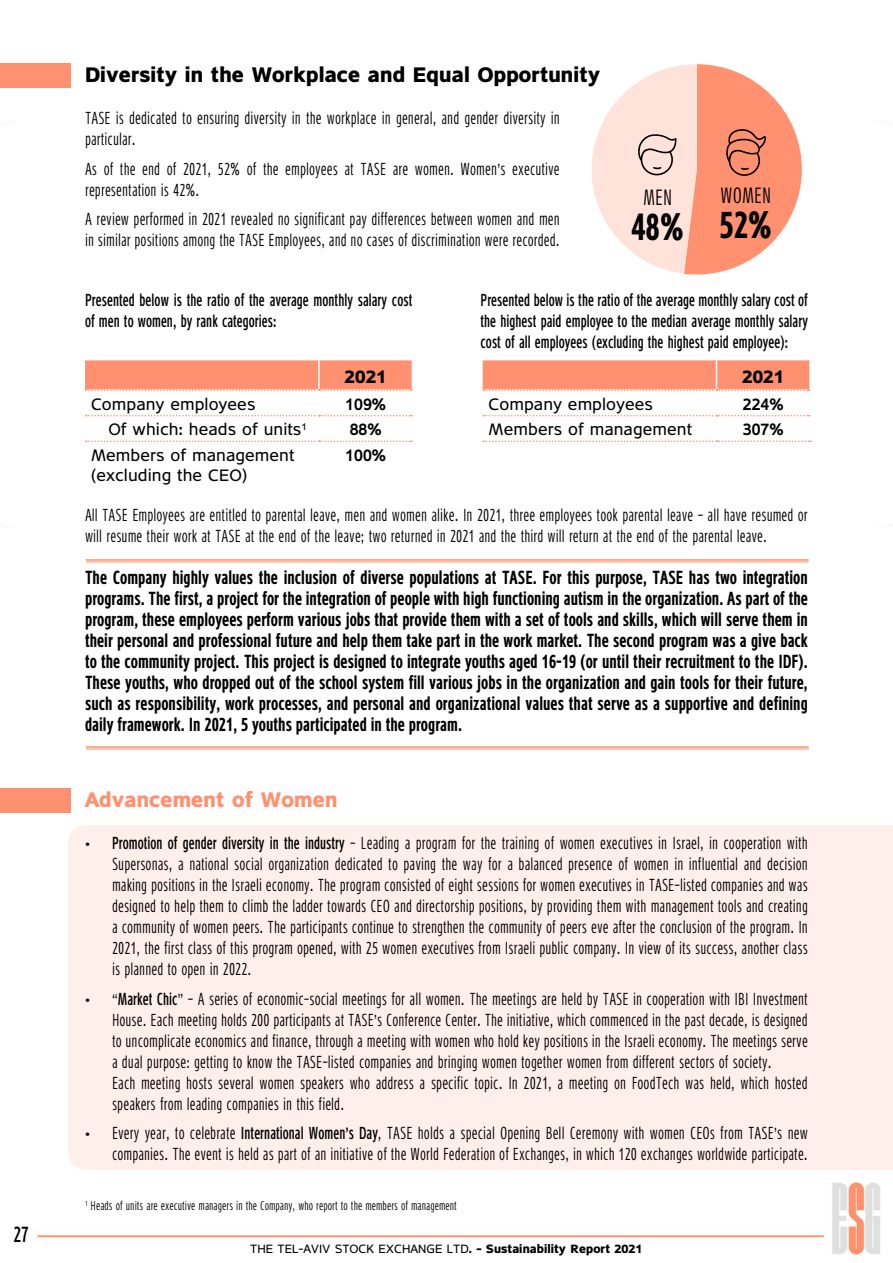
<style>
.page{position:relative;width:893px;height:1263px;background:#fff}
.page>*{position:absolute;margin:0;border:0;box-sizing:border-box;transform-origin:0 0}
.t1{font:700 36px "Fb Tamlil Condensed";color:#000}
.t2{font:700 21px "Fb Tamlil Eng";color:#000}
.t3{font:700 21px "Fb Tamlil Eng";color:#ff9170}
.t4{font:21px "Fb Tamlil Condensed Eng";color:#000}
.t5{font:500 21px "Fb Tamlil Condensed";color:#000}
.t6{font:700 18px/21px "Fb Tamlil Condensed Eng";color:#000;text-align:justify}
.t7{font:700 18px "Fb Tamlil Eng";color:#000}
.t8{font:16.5px/21px "Fb Tamlil Condensed Eng";color:#000}
.t9{font:500 16.5px/21px "Fb Tamlil Condensed Eng";color:#000}
.t10{font:16.5px/25.5px "Fb Tamlil Eng";color:#000}
.t11{font:500 16.5px "Fb Tamlil Eng";color:#000}
.t12{font:12px "Fb Tamlil Condensed Eng";color:#000}
.t13{font:12px "Fb Tamlil Eng";color:#000}
.t14{font:9.6px "Fb Tamlil Eng";color:#000}
.t15{font:7.05px "Fb Tamlil Condensed Eng";color:#000}
.s1{font-weight:500}
.s2{font-weight:700}
</style>
<div class="page">
<img style="left:0;top:63px;width:881px;height:1192px">
<div style="left:68px;top:825px;width:825px;height:345px;background:#ffefea"></div>
<div style="left:0;top:64px;width:71px;height:24px;background:#ff9170"></div>
<div style="left:0;top:789px;width:71px;height:24px;background:#ff9170"></div>
<svg style="left:591px;top:64px;width:211px;height:211px"></svg>
<hr style="left:86px;top:559px;width:723px;height:2px;background:#ff9170">
<hr style="left:86px;top:562px;width:723px;height:1px;background:#ff9170">
<hr style="left:86px;top:746px;width:723px;height:2px;background:#ff9170">
<hr style="left:86px;top:749px;width:723px;height:1px;background:#ff9170">
<hr style="left:318px;top:442px;width:2px;height:45px;background:#fff">
<hr style="left:412px;top:441px;width:1px;height:46px;background:#fff">
<svg style="left:85px;top:360px;width:328px;height:82px"></svg>
<svg style="left:483px;top:360px;width:328px;height:82px"></svg>
<p class="t5" style="left:13px;top:1225px;width:17px">27</p>
<p class="t2" style="left:85px;top:65px;width:517px">Diversity in the Workplace and Equal Opportunity</p>
<p class="t8" style="left:85px;top:110px;width:476px">TASE is dedicated to ensuring diversity in the workplace in general, and gender diversity in particular.</p>
<p class="t8" style="left:85px;top:160px;width:476px">As of the end of 2021, 52% of the employees at TASE are women. Women s’ executive representation is 42%.</p>
<p class="t8" style="left:85px;top:211px;width:476px">A review performed in 2021 revealed no significant pay differences between women and men in similar positions among the TASE Employees, and no cases of discrimination were recorded.</p>
<p class="t4" style="left:643px;top:188px;width:31px">MEN</p>
<h1 class="t1" style="left:631px;top:212px;width:54px">48%</h1>
<p class="t4" style="left:720px;top:186px;width:52px">WOMEN</p>
<h1 class="t1" style="left:719px;top:210px;width:54px">52%</h1>
<p class="t9" style="left:85px;top:292px;width:329px">Presented below is the ratio of the average monthly salary cost of men to women, by rank categories:</p>
<p class="t9" style="left:480px;top:292px;width:329px;text-align:justify">Presented below is the ratio of the average monthly salary cost of the highest paid employee to the median average monthly salary cost of all employees (excluding the highest paid employee :(</p>
<p class="t10" style="left:91px;top:393px;width:166px">Company employees</p>
<p class="t7" style="left:345px;top:368px;width:44px">2021</p>
<p class="t11" style="left:345px;top:396px;width:42px">109%</p>
<p class="t10" style="left:489px;top:393px;width:166px">Company employees</p>
<p class="t7" style="left:742px;top:368px;width:44px">2021</p>
<p class="t11" style="left:743px;top:396px;width:42px">224%</p>
<p class="t10" style="left:91px;top:419px;width:212px;text-indent:17px">Of which: heads of units<br>Members of management</p>
<p class="t10" style="left:91px;top:464px;width:158px">(excluding the CEO(</p>
<p class="t14" style="left:302px;top:422px;width:7px">1</p>
<p class="t11" style="left:350px;top:422px;width:33px">88%</p>
<p class="t11" style="left:345px;top:447px;width:42px">100%</p>
<p class="t10" style="left:489px;top:419px;width:205px">Members of management</p>
<p class="t11" style="left:743px;top:422px;width:42px">307%</p>
<p class="t8" style="left:85px;top:506px;width:724px">All TASE Employees are entitled to parental leave, men and women alike In. 2021, three employees took parental leave - all have resumed or will resume their work at TASE at the end of the leave; two returned in 2021 and the third will return at the end of the parental leave.</p>
<p class="t6" style="left:85px;top:569px;width:724px">The Company highly values the inclusion of diverse populations at TASE. For this purpose, TASE has two integration programs. The first a, project for the integration of people with high functioning autism in the organization. As part of the program, these employees perform various jobs that provide them with a set of tools and skills, which will serve them in their personal and professional future and help them take part in the work market. The second program was a give back to the community project. This project is designed to integrate youths aged 16-19 (or until their recruitment to the IDF .( These youths, who dropped out of the school system fill various jobs in the organization and gain tools for their future, such as responsibility, work processes, and personal and organizational values that serve as a supportive and defining daily framework In. 2021, 5 youths participated in the program.</p>
<p class="t3" style="left:85px;top:790px;width:254px">Advancement of Women</p>
<p class="t9" style="left:85px;top:835px;width:6px">•</p>
<p class="t8" style="left:112px;top:835px;width:697px"><span class="s1">Promotion of gender diversity in the industry</span> - Leading a program for the training of women executives in Israel in, cooperation with</p>
<p class="t8" style="left:112px;top:856px;width:697px;text-align:justify">Supersonas a, national social organization dedicated to paving the way for a balanced presence of women in influential and decision making positions in the Israeli economy. The program consisted of eight sessions for women executives in TASE-listed companies and was designed to help them to climb the ladder towards CEO and directorship positions, by providing them with management tools and creating a community of women peers. The participants continue to strengthen the community of peers eve after the conclusion of the program In.<br>2021, the first class of this program opened, with 25 women executives from Israeli public company In. view of its success, another class is planned to open in 2022.</p>
<p class="t8" style="left:112px;top:990px;width:697px;text-indent:-27px">• “<span class="s1">Market Chic</span>” A- series of economic-social meetings for all women. The meetings are held by TASE in cooperation with IBI Investment House. Each meeting holds 200 participants at TASE s’ Conference Center. The initiative, which commenced in the past decade is, designed to uncomplicate economics and finance, through a meeting with women who hold key positions in the Israeli economy. The meetings serve a dual purpose: getting to know the TASE-listed companies and bringing women together women from different sectors of society.<br>Each meeting hosts several women speakers who address a specific topic In. 2021, a meeting on FoodTech was held, which hosted speakers from leading companies in this field.</p>
<p class="t8" style="left:112px;top:1125px;width:697px">Every year to, celebrate <span class="s1">International Women s’ Day</span>, TASE holds a special Opening Bell Ceremony with women CEOs from TASE s’ new</p>
<p class="t8" style="left:85px;top:1125px;width:6px">•</p>
<p class="t8" style="left:112px;top:1146px;width:697px">companies. The event is held as part anof initiative of the World Federation of Exchanges in, which 120 exchanges worldwide participate.</p>
<p class="t15" style="left:85px;top:1200px;width:4px">1</p>
<p class="t12" style="left:91px;top:1200px;width:368px">Heads of units are executive managers in the Company, who report to the members of management</p>
<p class="t13" style="left:250px;top:1243px;width:394px">THE TEL-AVIV STOCK EXCHANGE LTD <span class="s2">-. Sustainability Report 2021</span></p>
</div>
